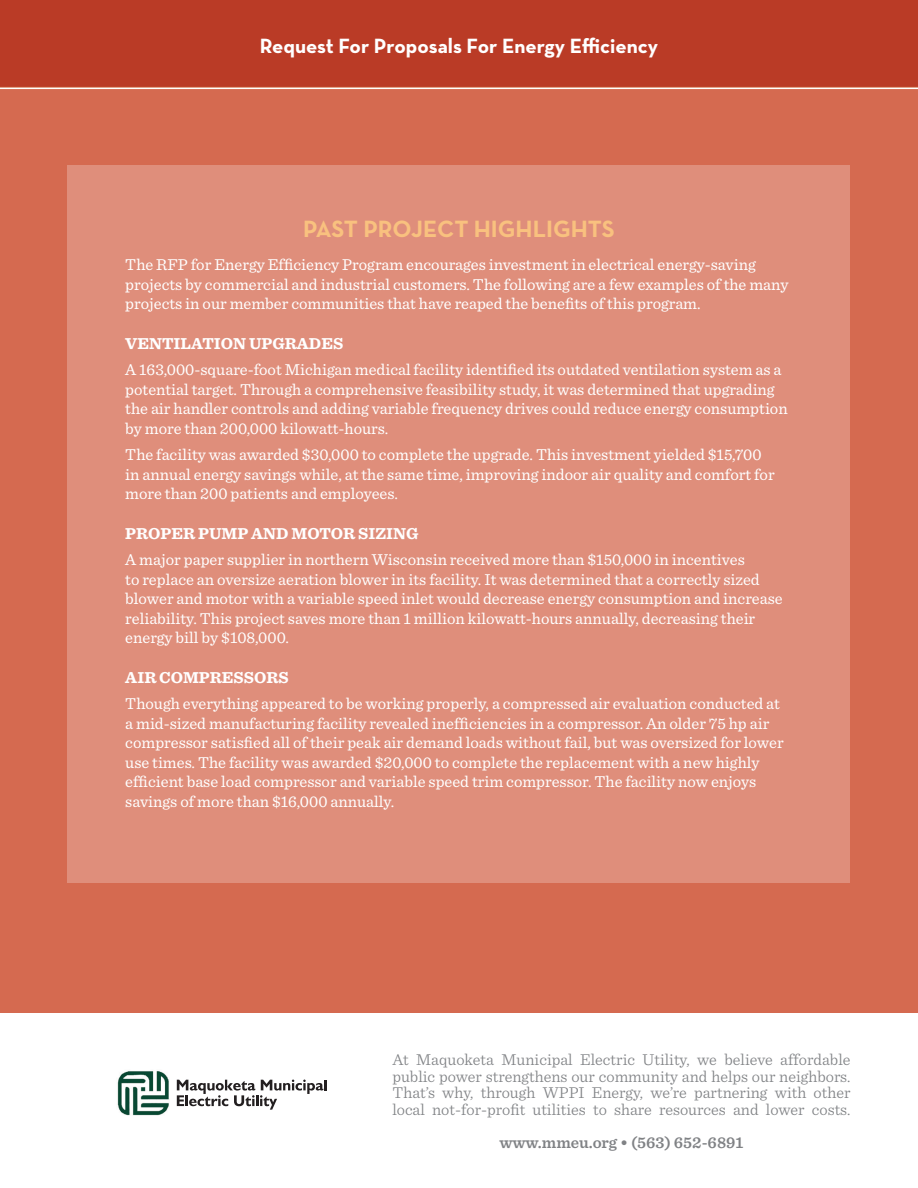
<style>
.page{position:relative;width:918px;height:1188px;background:#fff}
.page>*{position:absolute;margin:0;border:0;box-sizing:border-box;transform-origin:0 0}
.t1{font:700 24px "Neutraface Text";color:#f9c17f}
.t2{font:700 21px "Neutraface Text";color:#fff}
.t3{font:16.5px/19.5px "Sentinel";color:#fff}
.t4{font:300 16.5px/16.5px "Sentinel";color:#808285;text-align:justify}
.t5{font:700 16.5px "Sentinel";color:#fff}
.t6{font:600 16.5px "Sentinel";color:#808285}
</style>
<div class="page">
<div style="left:0;top:0;width:918px;height:1012px;background:#d56a50"></div>
<img style="left:117px;top:1071px;width:52px;height:44px">
<svg style="left:177px;top:1080px;width:150px;height:30px"></svg>
<div style="left:68px;top:165px;width:782px;height:718px;background:#df8e7b"></div>
<div style="left:0;top:0;width:918px;height:88px;background:#ba3b26"></div>
<hr style="left:0;top:88px;width:918px;height:1px;background:#fff">
<p class="t2" style="left:260px;top:33px;width:400px">Request For Proposals For Energy Efficiency</p>
<h1 class="t1" style="left:303px;top:214px;width:28px">Past</h1>
<h1 class="t1" style="left:363px;top:214px;width:75px">Project</h1>
<h1 class="t1" style="left:474px;top:214px;width:32px">Highlights</h1>
<p class="t3" style="left:125px;top:255px;width:665px">The RFP for Energy Efficiency Program encourages investment in electrical energy-saving projects by commercial and industrial customers. The following are a few examples of the many projects in our member communities that have reaped the benefits of this program.</p>
<p class="t5" style="left:125px;top:333px;width:219px">VENTILATION UPGRADES</p>
<p class="t3" style="left:125px;top:360px;width:664px">A 163,000-square-foot Michigan medical facility identified its outdated ventilation system as a potential target. Through a comprehensive feasibility study, it was determined that upgrading the air handler controls and adding variable frequency drives could reduce energy consumption by more than 200,000 kilowatt-hours.</p>
<p class="t3" style="left:125px;top:445px;width:651px">The facility was awarded $30,000 to complete the upgrade. This investment yielded $15,700 in annual energy savings while, at the same time, improving indoor air quality and comfort for more than 200 patients and employees.</p>
<p class="t5" style="left:125px;top:523px;width:295px">PROPER PUMP AND MOTOR SIZING</p>
<p class="t3" style="left:125px;top:550px;width:659px">A major paper supplier in northern Wisconsin received more than $150,000 in incentives<br>to replace an oversize aeration blower in its facility. It was determined that a correctly sized blower and motor with a variable speed inlet would decrease energy consumption and increase reliability. This project saves more than 1 million kilowatt-hours annually, decreasing their energy bill by $108,000.</p>
<p class="t5" style="left:125px;top:667px;width:165px">AIR COMPRESSORS</p>
<p class="t3" style="left:125px;top:694px;width:660px">Though everything appeared to be working properly, a compressed air evaluation conducted at a mid-sized manufacturing facility revealed inefficiencies in a compressor. An older 75 hp air compressor satisfied all of their peak air demand loads without fail, but was oversized for lower use times. The facility was awarded $20,000 to complete the replacement with a new highly efficient base load compressor and variable speed trim compressor. The facility now enjoys savings of more than $16,000 annually.</p>
<p class="t4" style="left:392px;top:1051px;width:460px">At Maquoketa Municipal Electric Utility, we believe affordable public power strengthens our community and helps our neighbors.<br>That’s why, through WPPI Energy, we’re partnering with other local not-for-profit utilities to share resources and lower costs.</p>
<p class="t6" style="left:500px;top:1132px;width:245px">www.mmeu.org • (563) 652-6891</p>
</div>
